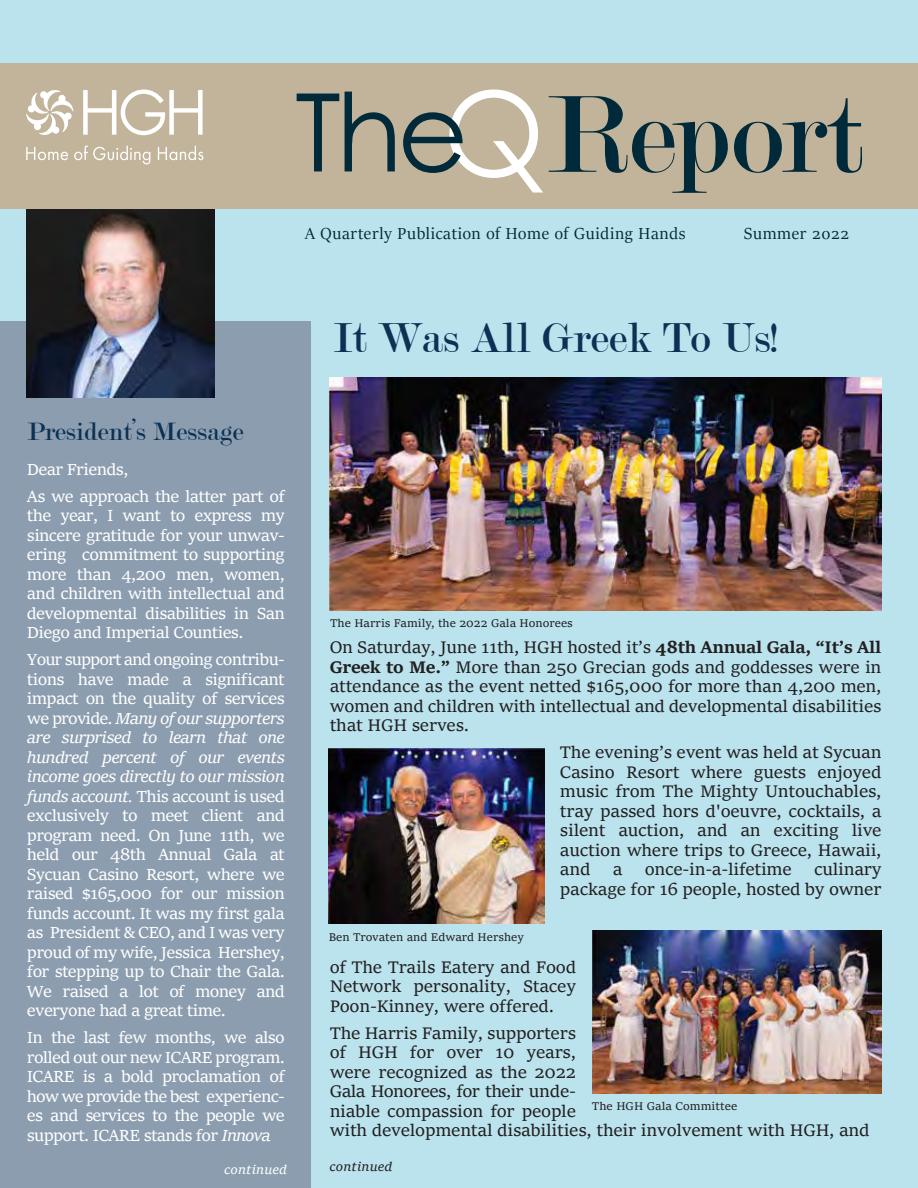
<style>
.page{position:relative;width:918px;height:1188px;background:#bae3ee}
.page>*{position:absolute;margin:0;border:0;box-sizing:border-box;transform-origin:0 0}
.t1{font:45px "Modern";letter-spacing:.005em;color:#0b3254}
.t2{font:27px "Modern";letter-spacing:.005em;color:#0b3254}
.t3{font:18px/19.5px "Sitka Text";letter-spacing:-.015em;color:#231f20;text-align:justify}
.t4{font:18px "Sitka Banner";letter-spacing:.04em;color:#002939}
.t5{font:17.25px/19.5px "Sitka Text";letter-spacing:-.04em;color:#fff;text-align:justify}
.t6{font:italic 13.5px "Sitka Text";letter-spacing:.02em;color:#fff}
.t7{font:italic 13.5px "Sitka Text";letter-spacing:.02em;color:#231f20}
.t8{font:12px "Sitka Text";color:#231f20}
.s1{font-style:italic}
.s2{font-weight:700}
</style>
<div class="page">
<div style="left:0;top:321px;width:311px;height:867px;background:#8c9db0"></div>
<div style="left:0;top:64px;width:918px;height:145px;background:#c1b49a"></div>
<svg style="left:549px;top:96px;width:179px;height:97px"></svg>
<svg style="left:734px;top:98px;width:128px;height:75px"></svg>
<svg style="left:297px;top:94px;width:42px;height:77px"></svg>
<svg style="left:345px;top:92px;width:50px;height:79px"></svg>
<svg style="left:403px;top:90px;width:140px;height:103px"></svg>
<img style="left:26px;top:209px;width:188px;height:188px">
<img style="left:330px;top:377px;width:552px;height:234px">
<img style="left:593px;top:930px;width:289px;height:163px">
<svg style="left:26px;top:90px;width:47px;height:45px"></svg>
<svg style="left:83px;top:90px;width:120px;height:45px"></svg>
<svg style="left:26px;top:147px;width:42px;height:13px"></svg>
<svg style="left:74px;top:146px;width:76px;height:18px"></svg>
<svg style="left:158px;top:146px;width:45px;height:14px"></svg>
<img style="left:329px;top:748px;width:216px;height:175px">
<p class="t4" style="left:305px;top:221px;width:382px">A Quarterly Publication of Home of Guiding Hands</p>
<p class="t4" style="left:744px;top:221px;width:107px">Summer 2022</p>
<h2 class="t2" style="left:27px;top:418px;width:218px">President’s Message</h2>
<p class="t5" style="left:27px;top:454px;width:259px;line-height:27px">Dear Friends,<br>As we approach the latter part of</p>
<p class="t5" style="left:27px;top:505px;width:259px">the year, I want to express my sincere gratitude for your unwav&shy;ering commitment to supporting more than 4,200 men, women, and children with intellectual and developmental disabilities in San Diego and Imperial Counties.</p>
<p class="t5" style="left:27px;top:649px;width:259px">Your support and ongoing contribu&shy;tions have made a significant impact on the quality of services we provide. <span class="s1">Many of our supporters are surprised to learn that one hundred percent of our events income goes directly to our mission funds account.</span> This account is used exclusively to meet client and program need. On June 11th, we held our 48th Annual Gala at Sycuan Casino Resort, where we raised $165,000 for our mission funds account. It was my first gala as President &amp; CEO, and I was very proud of my wife, Jessica Hershey, for stepping up to Chair the Gala.<br>We raised a lot of money and everyone had a great time.</p>
<p class="t5" style="left:27px;top:1026px;width:259px">In the last few months, we also rolled out our new ICARE program.<br>ICARE is a bold proclamation of how we provide the best experienc&shy;es and services to the people we support. ICARE stands for <span class="s1">Innova</span></p>
<p class="t6" style="left:224px;top:1159px;width:64px">continued</p>
<h1 class="t1" style="left:334px;top:315px;width:449px">It Was All Greek To Us!</h1>
<p class="t8" style="left:330px;top:614px;width:244px">The Harris Family, the 2022 Gala Honorees</p>
<p class="t3" style="left:330px;top:636px;width:553px">On Saturday, June 11th, HGH hosted it’s <span class="s2">48th Annual Gala, “It’s All Greek to Me.”</span> More than 250 Grecian gods and goddesses were in attendance as the event netted $165,000 for more than 4,200 men, women and children with intellectual and developmental disabilities that HGH serves.</p>
<p class="t3" style="left:560px;top:741px;width:323px">The evening’s event was held at Sycuan Casino Resort where guests enjoyed music from The Mighty Untouchables, tray passed hors d'oeuvre, cocktails, a silent auction, and an exciting live auction where trips to Greece, Hawaii, and a once-in-a-lifetime culinary package for 16 people, hosted by owner</p>
<p class="t8" style="left:329px;top:927px;width:197px">Ben Trovaten and Edward Hershey</p>
<p class="t3" style="left:330px;top:956px;width:248px">of The Trails Eatery and Food Network personality, Stacey Poon-Kinney, were offered.</p>
<p class="t3" style="left:330px;top:1022px;width:541px;text-align:left">The Harris Family, supporters<br>of HGH for over 10 years,<br>were recognized as the 2022<br>Gala Honorees, for their unde-<br>niable compassion for people<br>with developmental disabilities, their involvement with HGH, and</p>
<p class="t7" style="left:329px;top:1157px;width:64px">continued</p>
<p class="t8" style="left:592px;top:1096px;width:147px">The HGH Gala Committee</p>
</div>
